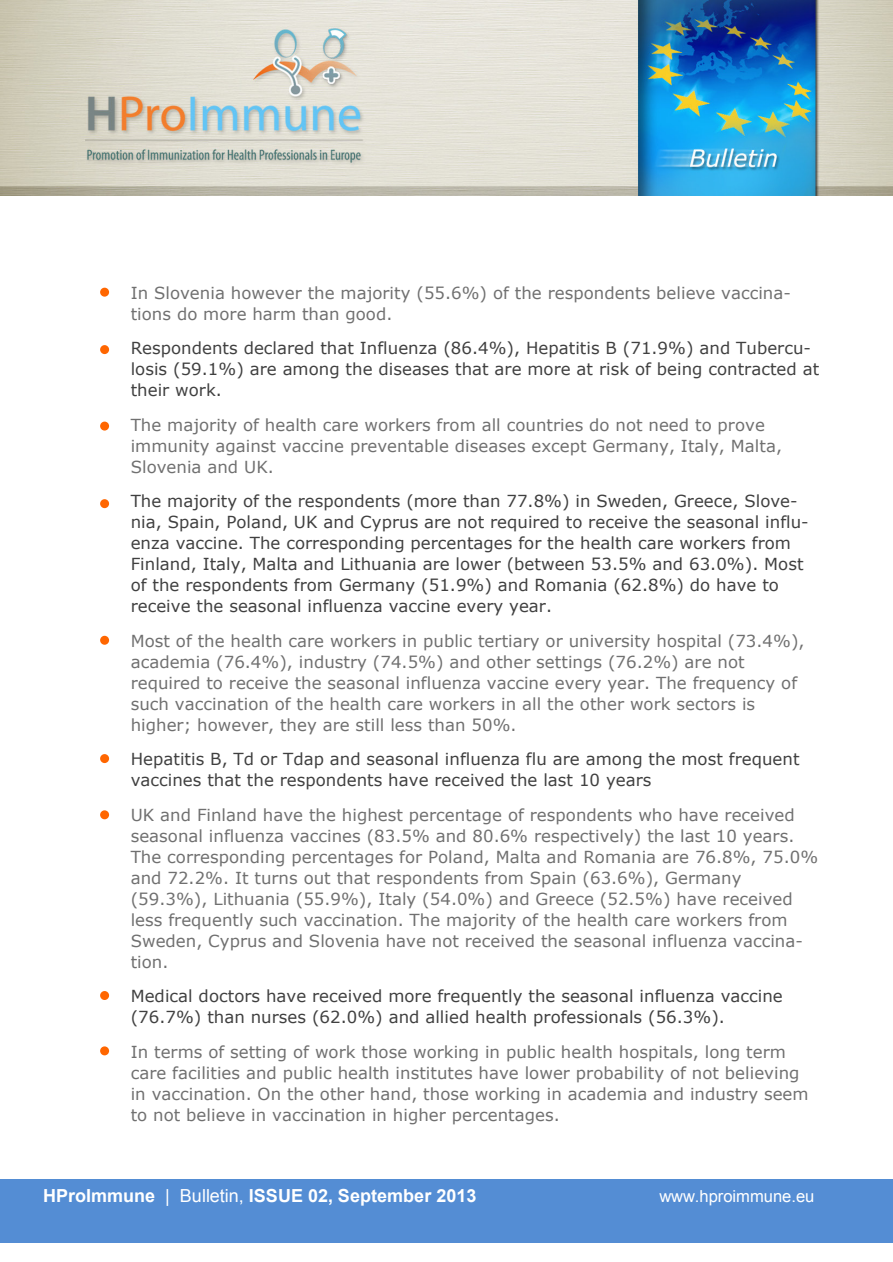
<style>
.page{position:relative;width:893px;height:1262px;background:#fff}
.page>*{position:absolute;margin:0;border:0;box-sizing:border-box;transform-origin:0 0}
.t1{font:700 18px "Arial";color:#fff}
.t2{font:16.5px/21px "Verdana";color:#707070}
.t3{font:16.5px/21px "Verdana";color:#404040}
.t4{font:16.5px "Arial";color:#fff}
.s1{font-weight:400}
</style>
<div class="page">
<img style="left:0;top:0;width:892px;height:195px">
<div style="left:0;top:1179px;width:892px;height:63px;background:#548dd4"></div>
<div style="left:100px;top:288px;width:9px;height:9px;background:#f60;border-radius:50%"></div>
<div style="left:100px;top:345px;width:9px;height:9px;background:#f60;border-radius:50%"></div>
<div style="left:100px;top:421px;width:9px;height:9px;background:#f60;border-radius:50%"></div>
<div style="left:100px;top:499px;width:9px;height:9px;background:#f60;border-radius:50%"></div>
<div style="left:100px;top:636px;width:9px;height:8px;background:#f60;border-radius:50%"></div>
<div style="left:100px;top:754px;width:9px;height:9px;background:#f60;border-radius:50%"></div>
<div style="left:100px;top:810px;width:9px;height:9px;background:#f60;border-radius:50%"></div>
<div style="left:100px;top:991px;width:9px;height:9px;background:#f60;border-radius:50%"></div>
<div style="left:100px;top:1046px;width:9px;height:9px;background:#f60;border-radius:50%"></div>
<p class="t2" style="left:131px;top:282px;width:661px">In Slovenia however the majority (55.6%) of the respondents believe vaccina&shy;tions do more harm than good.</p>
<p class="t3" style="left:131px;top:337px;width:690px">Respondents declared that Influenza (86.4%), Hepatitis B (71.9%) and Tubercu&shy;losis (59.1%) are among the diseases that are more at risk of being contracted at their work.</p>
<p class="t2" style="left:131px;top:414px;width:652px">The majority of health care workers from all countries do not need to prove immunity against vaccine preventable diseases except Germany, Italy, Malta,<br>Slovenia and UK.</p>
<p class="t3" style="left:131px;top:490px;width:679px">The majority of the respondents (more than 77.8%) in Sweden, Greece, Slove&shy;nia, Spain, Poland, UK and Cyprus are not required to receive the seasonal influ&shy;enza vaccine. The corresponding percentages for the health care workers from Finland, Italy, Malta and Lithuania are lower (between 53.5% and 63.0%). Most of the respondents from Germany (51.9%) and Romania (62.8%) do have to receive the seasonal influenza vaccine every year.</p>
<p class="t2" style="left:131px;top:630px;width:675px">Most of the health care workers in public tertiary or university hospital (73.4%), academia (76.4%), industry (74.5%) and other settings (76.2%) are not required to receive the seasonal influenza vaccine every year. The frequency of such vaccination of the health care workers in all the other work sectors is higher; however, they are still less than 50%.</p>
<p class="t3" style="left:131px;top:748px;width:670px">Hepatitis B, Td or Tdap and seasonal influenza flu are among the most frequent vaccines that the respondents have received the last 10 years</p>
<p class="t2" style="left:131px;top:804px;width:689px">UK and Finland have the highest percentage of respondents who have received seasonal influenza vaccines (83.5% and 80.6% respectively) the last 10 years.<br>The corresponding percentages for Poland, Malta and Romania are 76.8%, 75.0% and 72.2%. It turns out that respondents from Spain (63.6%), Germany (59.3%), Lithuania (55.9%), Italy (54.0%) and Greece (52.5%) have received less frequently such vaccination. The majority of the health care workers from Sweden, Cyprus and Slovenia have not received the seasonal influenza vaccina&shy;tion.</p>
<p class="t3" style="left:131px;top:985px;width:653px">Medical doctors have received more frequently the seasonal influenza vaccine (76.7%) than nurses (62.0%) and allied health professionals (56.3%).</p>
<p class="t2" style="left:131px;top:1041px;width:679px">In terms of setting of work those working in public health hospitals, long term care facilities and public health institutes have lower probability of not believing in vaccination. On the other hand, those working in academia and industry seem to not believe in vaccination in higher percentages.</p>
<p class="t1" style="left:43px;top:1183px;width:435px">HProImmune <span class="s1">| Bulletin,</span> ISSUE 02, September 2013</p>
<p class="t4" style="left:659px;top:1185px;width:157px">www.hproimmune.eu</p>
</div>
